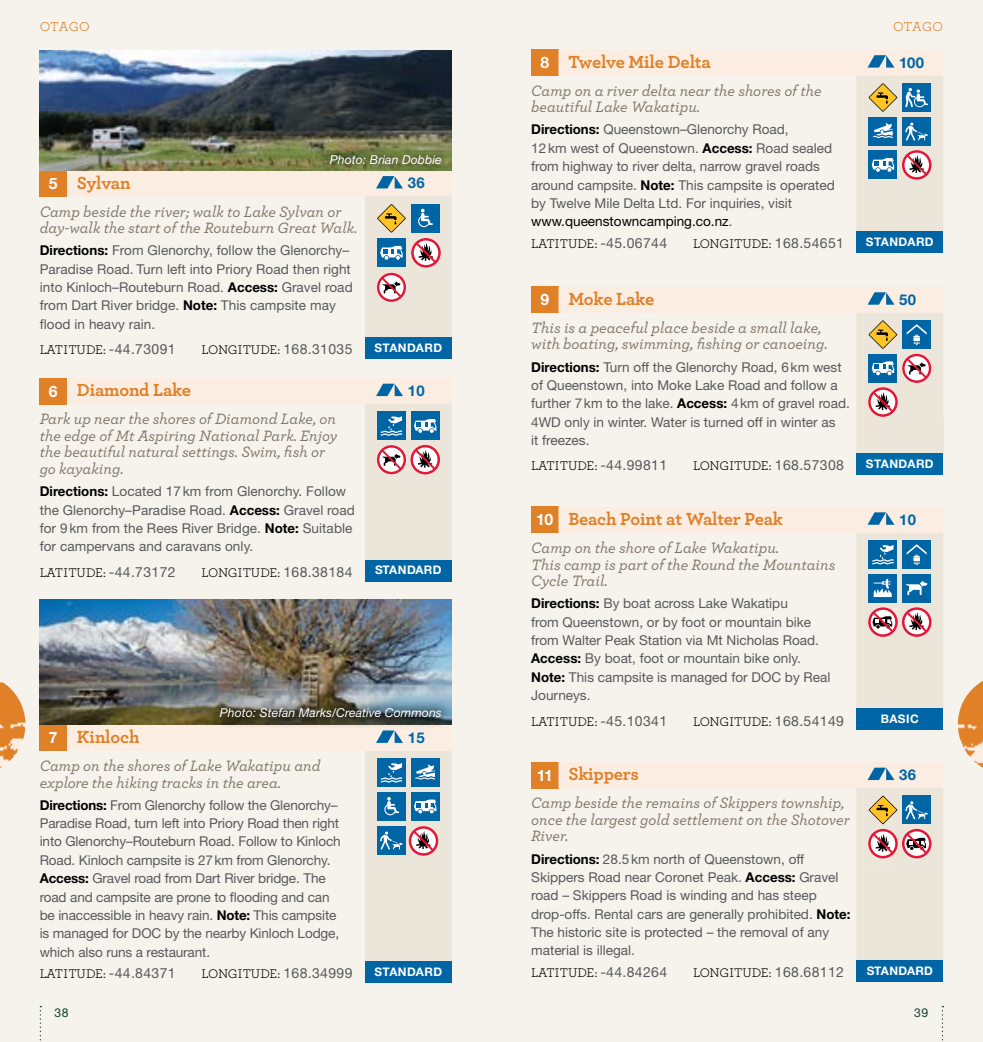
<style>
.page{position:relative;width:983px;height:1042px;background:#fff}
.page>*{position:absolute;margin:0;border:0;box-sizing:border-box;transform-origin:0 0}
.t1{font:700 18.38px "Archer";letter-spacing:-.01em;color:#e08027}
.t2{font:italic 500 15.75px/16.6px "Archer";color:#81776a}
.t3{font:700 14.88px "Helvetica Neue LT Pro";letter-spacing:.03em;color:#0065a4}
.t4{font:13.65px/18.4px "Helvetica Neue LT Pro";color:#58595b}
.t5{font:13.65px "Archer";letter-spacing:.015em;color:#e08027}
.t6{font:13.12px "Archer";letter-spacing:-.015em;color:#000}
.t7{font:italic 12.25px "Helvetica Neue LT Pro";letter-spacing:.005em;color:#fff}
.t8{font:12.25px "Helvetica Neue LT Pro";color:#114432}
.t9{font:700 11.9px "Helvetica Neue LT Pro";letter-spacing:.035em;color:#fff}
.s1{font-family:"Helvetica Neue LT Pro";font-size:15.75px;color:#fff}
.s2{font-weight:700;color:#000}
.s3{font-family:"Helvetica Neue LT Pro";font-size:14px;color:#58595b}
.s4{color:#000}
</style>
<div class="page">
<div style="left:0;top:0;width:491px;height:1042px;background:#f6f2ec"></div>
<div style="left:491px;top:0;width:491px;height:1042px;background:#f6f2ec"></div>
<div style="left:531px;top:762px;width:27px;height:26px;background:#e08027"></div>
<svg style="left:558px;top:762px;width:385px;height:198px"></svg>
<div style="left:856px;top:960px;width:87px;height:21px;background:#0065a4"></div>
<div style="left:531px;top:50px;width:27px;height:26px;background:#e08027"></div>
<svg style="left:558px;top:50px;width:385px;height:181px"></svg>
<div style="left:856px;top:231px;width:87px;height:22px;background:#0065a4"></div>
<div style="left:531px;top:287px;width:27px;height:26px;background:#e08027"></div>
<svg style="left:558px;top:287px;width:385px;height:167px"></svg>
<div style="left:856px;top:454px;width:87px;height:21px;background:#006aa8"></div>
<div style="left:40px;top:378px;width:27px;height:26px;background:#e08027"></div>
<svg style="left:67px;top:378px;width:384px;height:182px"></svg>
<div style="left:365px;top:560px;width:86px;height:21px;background:#0065a4"></div>
<div style="left:531px;top:507px;width:27px;height:26px;background:#e08027"></div>
<svg style="left:558px;top:507px;width:385px;height:202px"></svg>
<div style="left:856px;top:709px;width:87px;height:21px;background:#0065a4"></div>
<div style="left:40px;top:170px;width:27px;height:26px;background:#e08027"></div>
<img style="left:40px;top:50px;width:411px;height:120px">
<svg style="left:67px;top:170px;width:384px;height:167px"></svg>
<div style="left:365px;top:337px;width:86px;height:22px;background:#0065a4"></div>
<div style="left:322px;top:146px;width:127px;height:26px;background:#000;opacity:.75"></div>
<div style="left:365px;top:751px;width:86px;height:210px;background:#ebe5da"></div>
<div style="left:40px;top:725px;width:27px;height:26px;background:#e08027"></div>
<div style="left:408px;top:823px;width:43px;height:138px;background:#ebe5da"></div>
<img style="left:40px;top:600px;width:411px;height:125px">
<div style="left:67px;top:725px;width:384px;height:26px;background:#fbede1"></div>
<div style="left:377px;top:758px;width:28px;height:29px;background:#0065a4"></div>
<svg style="left:381px;top:763px;width:21px;height:19px"></svg>
<div style="left:411px;top:758px;width:28px;height:29px;background:#0065a4"></div>
<svg style="left:415px;top:764px;width:20px;height:15px"></svg>
<div style="left:377px;top:792px;width:28px;height:29px;background:#0065a4"></div>
<svg style="left:384px;top:797px;width:15px;height:18px"></svg>
<div style="left:411px;top:792px;width:28px;height:29px;background:#0065a4"></div>
<svg style="left:414px;top:799px;width:22px;height:14px"></svg>
<div style="left:377px;top:826px;width:28px;height:28px;background:#0065a4"></div>
<svg style="left:380px;top:831px;width:22px;height:19px"></svg>
<svg style="left:408px;top:826px;width:30px;height:30px"></svg>
<div style="left:365px;top:961px;width:86px;height:22px;background:#0065a4"></div>
<div style="left:206px;top:693px;width:249px;height:39px;background:#000;opacity:.75"></div>
<div style="left:211px;top:699px;width:238px;height:26px;background:#000;opacity:.75"></div>
<svg style="left:941px;top:1006px;width:2px;height:35px"></svg>
<svg style="left:40px;top:1006px;width:1px;height:35px"></svg>
<img style="left:0;top:681px;width:25px;height:87px">
<img style="left:957px;top:681px;width:25px;height:86px">
<p class="t5" style="left:40px;top:17px;width:52px">OTAGO</p>
<p class="t5" style="left:892px;top:17px;width:52px">OTAGO</p>
<p class="t7" style="left:330px;top:152px;width:113px">Photo: Brian Dobbie</p>
<h1 class="t1" style="left:49px;top:168px;width:83px"><span class="s1">5</span> Sylvan</h1>
<p class="t3" style="left:407px;top:174px;width:18px">36</p>
<p class="t2" style="left:40px;top:202px;width:319px">Camp beside the river; walk to Lake Sylvan or day-walk the start of the Routeburn Great Walk.</p>
<p class="t4" style="left:40px;top:241px;width:314px"><span class="s2">Directions:</span> From Glenorchy, follow the Glenorchy– Paradise Road. Turn left into Priory Road then right into Kinloch–Routeburn Road. <span class="s2">Access:</span> Gravel road from Dart River bridge. <span class="s2">Note:</span> This campsite may flood in heavy rain.</p>
<p class="t6" style="left:40px;top:341px;width:137px">LATITUDE: <span class="s3">-44.73091</span></p>
<p class="t6" style="left:201px;top:341px;width:152px">LONGITUDE: <span class="s3">168.31035</span></p>
<p class="t9" style="left:374px;top:340px;width:69px">STANDARD</p>
<h1 class="t1" style="left:49px;top:375px;width:144px"><span class="s1">6</span> Diamond Lake</h1>
<p class="t3" style="left:407px;top:382px;width:18px">10</p>
<p class="t2" style="left:40px;top:410px;width:299px">Park up near the shores of Diamond Lake, on the edge of Mt Aspiring National Park. Enjoy the beautiful natural settings. Swim, fish or go kayaking.</p>
<p class="t4" style="left:40px;top:482px;width:316px"><span class="s2">Directions:</span> Located 17km from Glenorchy. Follow the Glenorchy–Paradise Road. <span class="s2">Access:</span> Gravel road for 9km from the Rees River Bridge. <span class="s2">Note:</span> Suitable for campervans and caravans only.</p>
<p class="t6" style="left:40px;top:563px;width:137px">LATITUDE: <span class="s3">-44.73172</span></p>
<p class="t6" style="left:201px;top:563px;width:152px">LONGITUDE: <span class="s3">168.38184</span></p>
<p class="t9" style="left:375px;top:563px;width:68px">STANDARD</p>
<p class="t7" style="left:220px;top:705px;width:223px">Photo: Stefan Marks/Creative Commons</p>
<h1 class="t1" style="left:49px;top:722px;width:92px"><span class="s1">7</span> Kinloch</h1>
<p class="t3" style="left:407px;top:728px;width:18px">15</p>
<p class="t2" style="left:40px;top:756px;width:282px">Camp on the shores of Lake Wakatipu and explore the hiking tracks in the area.</p>
<p class="t4" style="left:40px;top:795px;width:302px"><span class="s2">Directions:</span> From Glenorchy follow the Glenorchy– Paradise Road, turn left into Priory Road then right into Glenorchy–Routeburn Road. Follow to Kinloch Road. Kinloch campsite is 27km from Glenorchy.<br><span class="s2">Access:</span> Gravel road from Dart River bridge. The road and campsite are prone to flooding and can be inaccessible in heavy rain. <span class="s2">Note:</span> This campsite is managed for DOC by the nearby Kinloch Lodge, which also runs a restaurant.</p>
<p class="t6" style="left:40px;top:965px;width:137px">LATITUDE: <span class="s3">-44.84371</span></p>
<p class="t6" style="left:201px;top:965px;width:152px">LONGITUDE: <span class="s3">168.34999</span></p>
<p class="t9" style="left:374px;top:964px;width:69px">STANDARD</p>
<h1 class="t1" style="left:540px;top:47px;width:172px"><span class="s1">8</span> Twelve Mile Delta</h1>
<p class="t3" style="left:898px;top:53px;width:26px">100</p>
<p class="t2" style="left:531px;top:81px;width:292px">Camp on a river delta near the shores of the beautiful Lake Wakatipu.</p>
<p class="t4" style="left:531px;top:120px;width:305px"><span class="s2">Directions:</span> Queenstown–Glenorchy Road,<br>12km west of Queenstown. <span class="s2">Access:</span> Road sealed from highway to river delta, narrow gravel roads around campsite. <span class="s2">Note:</span> This campsite is operated by Twelve Mile Delta Ltd. For inquiries, visit <span class="s4">www.queenstowncamping.co.nz</span>.</p>
<p class="t6" style="left:531px;top:235px;width:137px">LATITUDE: <span class="s3">-45.06744</span></p>
<p class="t6" style="left:693px;top:235px;width:152px">LONGITUDE: <span class="s3">168.54651</span></p>
<p class="t9" style="left:865px;top:234px;width:69px">STANDARD</p>
<h1 class="t1" style="left:540px;top:284px;width:115px"><span class="s1">9</span> Moke Lake</h1>
<p class="t3" style="left:898px;top:290px;width:18px">50</p>
<p class="t2" style="left:531px;top:318px;width:298px">This is a peaceful place beside a small lake, with boating, swimming, fishing or canoeing.</p>
<p class="t4" style="left:531px;top:357px;width:320px"><span class="s2">Directions:</span> Turn off the Glenorchy Road, 6km west of Queenstown, into Moke Lake Road and follow a further 7km to the lake. <span class="s2">Access:</span> 4km of gravel road.<br>4WD only in winter. Water is turned off in winter as<br>it freezes.</p>
<p class="t6" style="left:531px;top:457px;width:137px">LATITUDE: <span class="s3">-44.99811</span></p>
<p class="t6" style="left:693px;top:457px;width:152px">LONGITUDE: <span class="s3">168.57308</span></p>
<p class="t9" style="left:865px;top:456px;width:69px">STANDARD</p>
<h1 class="t1" style="left:536px;top:504px;width:248px"><span class="s1">10</span> Beach Point at Walter Peak</h1>
<p class="t3" style="left:898px;top:510px;width:18px">10</p>
<p class="t2" style="left:531px;top:538px;width:305px">Camp on the shore of Lake Wakatipu.<br>This camp is part of the Round the Mountains<br>Cycle Trail.</p>
<p class="t4" style="left:531px;top:594px;width:301px"><span class="s2">Directions:</span> By boat across Lake Wakatipu<br>from Queenstown, or by foot or mountain bike from Walter Peak Station via Mt Nicholas Road.<br><span class="s2">Access:</span> By boat, foot or mountain bike only.<br><span class="s2">Note:</span> This campsite is managed for DOC by Real Journeys.</p>
<p class="t6" style="left:531px;top:712px;width:137px">LATITUDE: <span class="s3">-45.10341</span></p>
<p class="t6" style="left:693px;top:712px;width:152px">LONGITUDE: <span class="s3">168.54149</span></p>
<p class="t9" style="left:880px;top:711px;width:39px">BASIC</p>
<h1 class="t1" style="left:536px;top:759px;width:104px"><span class="s1">11</span> Skippers</h1>
<p class="t3" style="left:898px;top:765px;width:18px">36</p>
<p class="t2" style="left:531px;top:793px;width:320px">Camp beside the remains of Skippers township, once the largest gold settlement on the Shotover<br>River.</p>
<p class="t4" style="left:531px;top:849px;width:321px"><span class="s2">Directions:</span> 28.5km north of Queenstown, off Skippers Road near Coronet Peak. <span class="s2">Access:</span> Gravel road – Skippers Road is winding and has steep drop-offs. Rental cars are generally prohibited. <span class="s2">Note:<br></span>The historic site is protected – the removal of any material is illegal.</p>
<p class="t6" style="left:531px;top:963px;width:137px">LATITUDE: <span class="s3">-44.84264</span></p>
<p class="t6" style="left:693px;top:963px;width:152px">LONGITUDE: <span class="s3">168.68112</span></p>
<p class="t9" style="left:866px;top:963px;width:68px">STANDARD</p>
<p class="t8" style="left:55px;top:1005px;width:16px">38</p>
<p class="t8" style="left:913px;top:1005px;width:16px">39</p>
</div>
